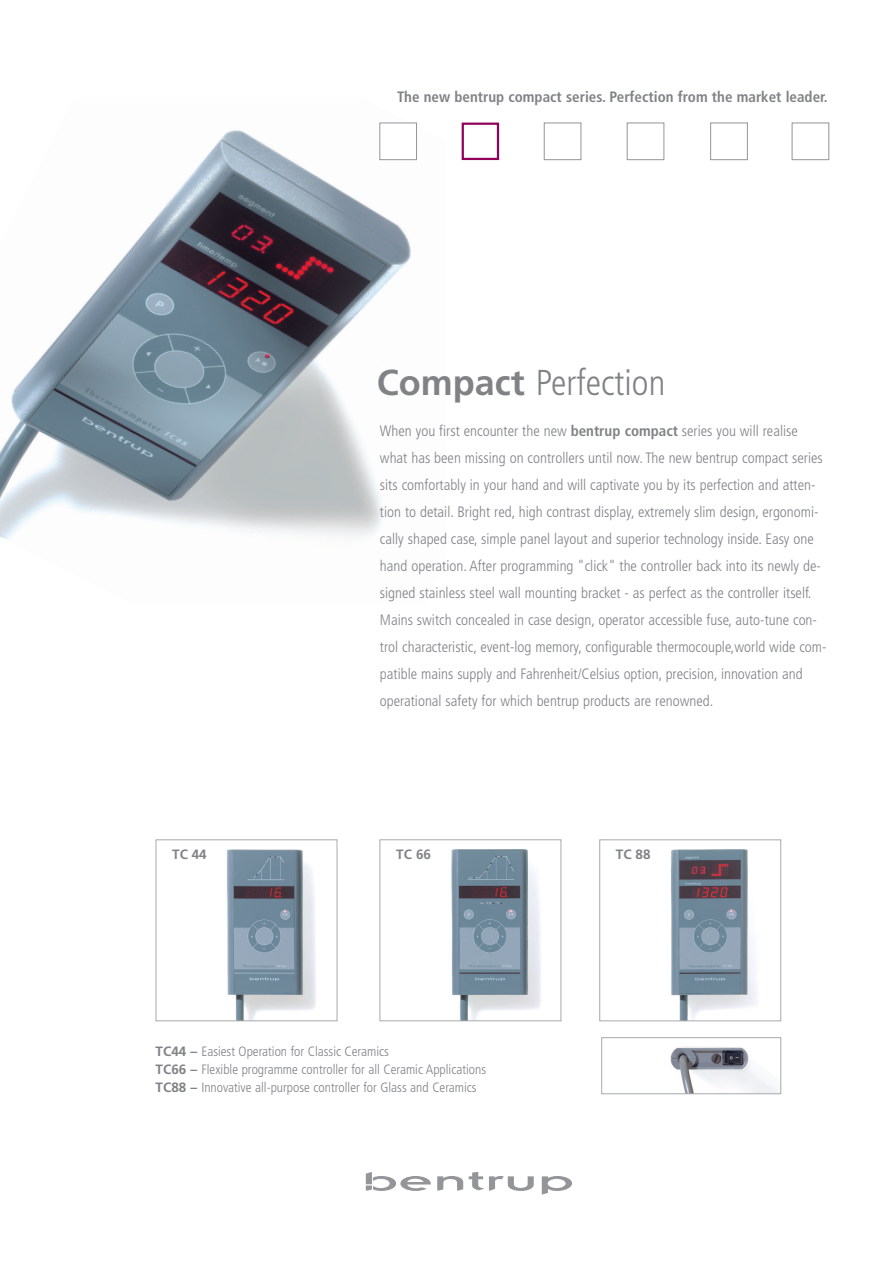
<style>
.page{position:relative;width:893px;height:1263px;background:#fff}
.page>*{position:absolute;margin:0;border:0;box-sizing:border-box;transform-origin:0 0}
.t1{font:300 condensed 36px "Frutiger";color:#808285}
.t2{font:300 condensed 15px/27px "Frutiger";color:#808285}
.t3{font:700 condensed 15px "Frutiger";color:#808285}
.t4{font:300 condensed 13.5px/18px "Frutiger";color:#808285}
.t5{font:700 13.5px "Frutiger";color:#808285}
.s1{font-weight:700;font-stretch:normal}
.s2{font-weight:700}
</style>
<div class="page">
<img style="left:0;top:122px;width:417px;height:418px">
<div style="left:380px;top:123px;width:37px;height:37px;background:#fff"></div>
<div style="left:379px;top:123px;width:38px;height:37px;border:1px solid #939598"></div>
<div style="left:462px;top:123px;width:37px;height:37px;border:2px solid #91015a"></div>
<svg style="left:437px;top:1176px;width:26px;height:14px"></svg>
<svg style="left:469px;top:1172px;width:65px;height:19px"></svg>
<svg style="left:542px;top:1176px;width:30px;height:18px"></svg>
<svg style="left:366px;top:1172px;width:65px;height:19px"></svg>
<div style="left:544px;top:123px;width:37px;height:37px;border:1px solid #939598"></div>
<div style="left:627px;top:123px;width:37px;height:37px;border:1px solid #939598"></div>
<div style="left:710px;top:123px;width:38px;height:37px;border:1px solid #939598"></div>
<div style="left:792px;top:123px;width:37px;height:37px;border:1px solid #939598"></div>
<img style="left:670px;top:1047px;width:108px;height:45px">
<div style="left:601px;top:1037px;width:180px;height:57px;border:1px solid #a8a9ad"></div>
<img style="left:227px;top:850px;width:89px;height:169px">
<img style="left:451px;top:850px;width:90px;height:169px">
<img style="left:670px;top:850px;width:87px;height:169px">
<div style="left:380px;top:839px;width:181px;height:182px;border:1px solid #a8a9ad"></div>
<div style="left:156px;top:839px;width:181px;height:182px;border:1px solid #a8a9ad"></div>
<div style="left:599px;top:839px;width:182px;height:182px;border:1px solid #a8a9ad"></div>
<p class="t3" style="left:397px;top:90px;width:432px">The new bentrup compact series. Perfection from the market leader.</p>
<h1 class="t1" style="left:377px;top:367px;width:290px"><span class="s1">Compact</span> Perfection</h1>
<p class="t2" style="left:380px;top:419px;width:448px">When you first encounter the new <span class="s2">bentrup compact</span> series you will realise what has been missing on controllers until now. The new bentrup compact series sits comfortably in your hand and will captivate you by its perfection and atten&shy;tion to detail. Bright red, high contrast display, extremely slim design, ergonomi&shy;cally shaped case, simple panel layout and superior technology inside. Easy one hand operation. After programming "click" the controller back into its newly de&shy;signed stainless steel wall mounting bracket - as perfect as the controller itself.<br>Mains switch concealed in case design, operator accessible fuse, auto-tune con&shy;trol characteristic, event-log memory, configurable thermocouple,world wide com&shy;patible mains supply and Fahrenheit/Celsius option, precision, innovation and operational safety for which bentrup products are renowned.</p>
<p class="t5" style="left:172px;top:849px;width:36px">TC 44</p>
<p class="t5" style="left:396px;top:849px;width:36px">TC 66</p>
<p class="t5" style="left:616px;top:848px;width:36px">TC 88</p>
<p class="t4" style="left:156px;top:1044px;width:332px"><span class="s1">TC44 –</span> Easiest Operation for Classic Ceramics<br><span class="s1">TC66 –</span> Flexible programme controller for all Ceramic Applications<br><span class="s1">TC88 –</span> Innovative all-purpose controller for Glass and Ceramics</p>
</div>
